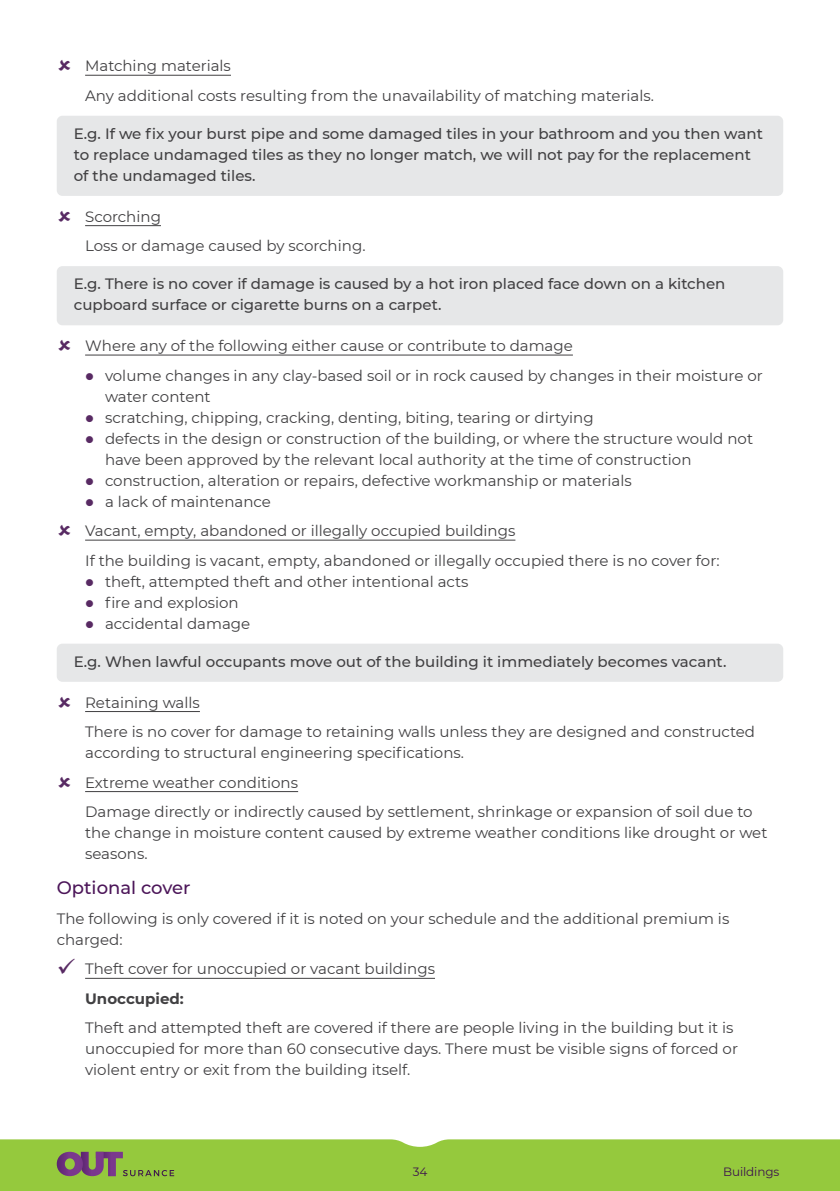
<style>
.page{position:relative;width:840px;height:1191px;background:#fff}
.page>*{position:absolute;margin:0;border:0;box-sizing:border-box;transform-origin:0 0}
.t1{font:500 18px "Montserrat";color:#4c1659}
.t2{font:15px/21px "Montserrat";color:#414042}
.t3{font:500 15px/21px "Montserrat";color:#414042}
.t4{font:700 15px "Montserrat";color:#414042}
.t5{font:12px "Montserrat";letter-spacing:-.01em;color:#3d134c}
</style>
<div class="page">
<div style="left:0;top:1139px;width:839px;height:52px;background:#95c93d"></div>
<svg style="left:57px;top:1151px;width:117px;height:25px;background:#858c57"></svg>
<hr style="left:85px;top:75px;width:146px;height:1px;background:#414042">
<div style="left:57px;top:116px;width:725px;height:80px;background:#e6e7e8;border-radius:6px"></div>
<hr style="left:85px;top:225px;width:76px;height:1px;background:#414042">
<div style="left:57px;top:266px;width:725px;height:59px;background:#e6e7e8;border-radius:6px"></div>
<hr style="left:85px;top:354px;width:487px;height:1px;background:#414042">
<hr style="left:85px;top:539px;width:430px;height:1px;background:#414042">
<div style="left:57px;top:643px;width:725px;height:39px;background:#e6e7e8;border-radius:6px"></div>
<hr style="left:85px;top:711px;width:115px;height:1px;background:#414042">
<hr style="left:85px;top:791px;width:213px;height:1px;background:#414042">
<hr style="left:85px;top:977px;width:350px;height:1px;background:#414042">
<p class="t2" style="left:85px;top:51px;width:570px;line-height:29.6px">Matching materials<br>Any additional costs resulting from the unavailability of matching materials.</p>
<p class="t3" style="left:74px;top:122px;width:690px">E.g. If we fix your burst pipe and some damaged tiles in your bathroom and you then want to replace undamaged tiles as they no longer match, we will not pay for the replacement of the undamaged tiles.</p>
<p class="t2" style="left:85px;top:201px;width:282px;line-height:29.6px">Scorching<br>Loss or damage caused by scorching.</p>
<p class="t3" style="left:74px;top:273px;width:652px">E.g. There is no cover if damage is caused by a hot iron placed face down on a kitchen cupboard surface or cigarette burns on a carpet.</p>
<p class="t2" style="left:105px;top:330px;width:659px;line-height:29.6px;text-indent:-20px">Where any of the following either cause or contribute to damage<br>volume changes in any clay-based soil or in rock caused by changes in their moisture or</p>
<p class="t2" style="left:105px;top:385px;width:649px">water content<br>scratching, chipping, cracking, denting, biting, tearing or dirtying<br>defects in the design or construction of the building, or where the structure would not have been approved by the relevant local authority at the time of construction construction, alteration or repairs, defective workmanship or materials<br>a lack of maintenance</p>
<p class="t2" style="left:85px;top:515px;width:635px;line-height:29.6px">Vacant, empty, abandoned or illegally occupied buildings<br>If the building is vacant, empty, abandoned or illegally occupied there is no cover for:</p>
<p class="t2" style="left:105px;top:570px;width:365px">theft, attempted theft and other intentional acts fire and explosion<br>accidental damage</p>
<p class="t3" style="left:74px;top:650px;width:653px">E.g. When lawful occupants move out of the building it immediately becomes vacant.</p>
<p class="t2" style="left:85px;top:687px;width:671px;line-height:29.6px">Retaining walls<br>There is no cover for damage to retaining walls unless they are designed and constructed</p>
<p class="t2" style="left:85px;top:737px;width:668px;line-height:29.6px">according to structural engineering specifications.<br>Extreme weather conditions<br>Damage directly or indirectly caused by settlement, shrinkage or expansion of soil due to</p>
<p class="t2" style="left:85px;top:821px;width:683px">the change in moisture content caused by extreme weather conditions like drought or wet seasons.</p>
<p class="t1" style="left:57px;top:875px;width:135px">Optional cover</p>
<p class="t2" style="left:57px;top:907px;width:673px">The following is only covered if it is noted on your schedule and the additional premium is charged:</p>
<p class="t2" style="left:85px;top:958px;width:351px">Theft cover for unoccupied or vacant buildings</p>
<p class="t4" style="left:85px;top:987px;width:100px">Unoccupied:</p>
<p class="t2" style="left:85px;top:1017px;width:654px">Theft and attempted theft are covered if there are people living in the building but it is unoccupied for more than 60 consecutive days. There must be visible signs of forced or violent entry or exit from the building itself.</p>
<p class="t5" style="left:412px;top:1163px;width:16px">34</p>
<p class="t5" style="left:722px;top:1163px;width:58px">Buildings</p>
</div>
